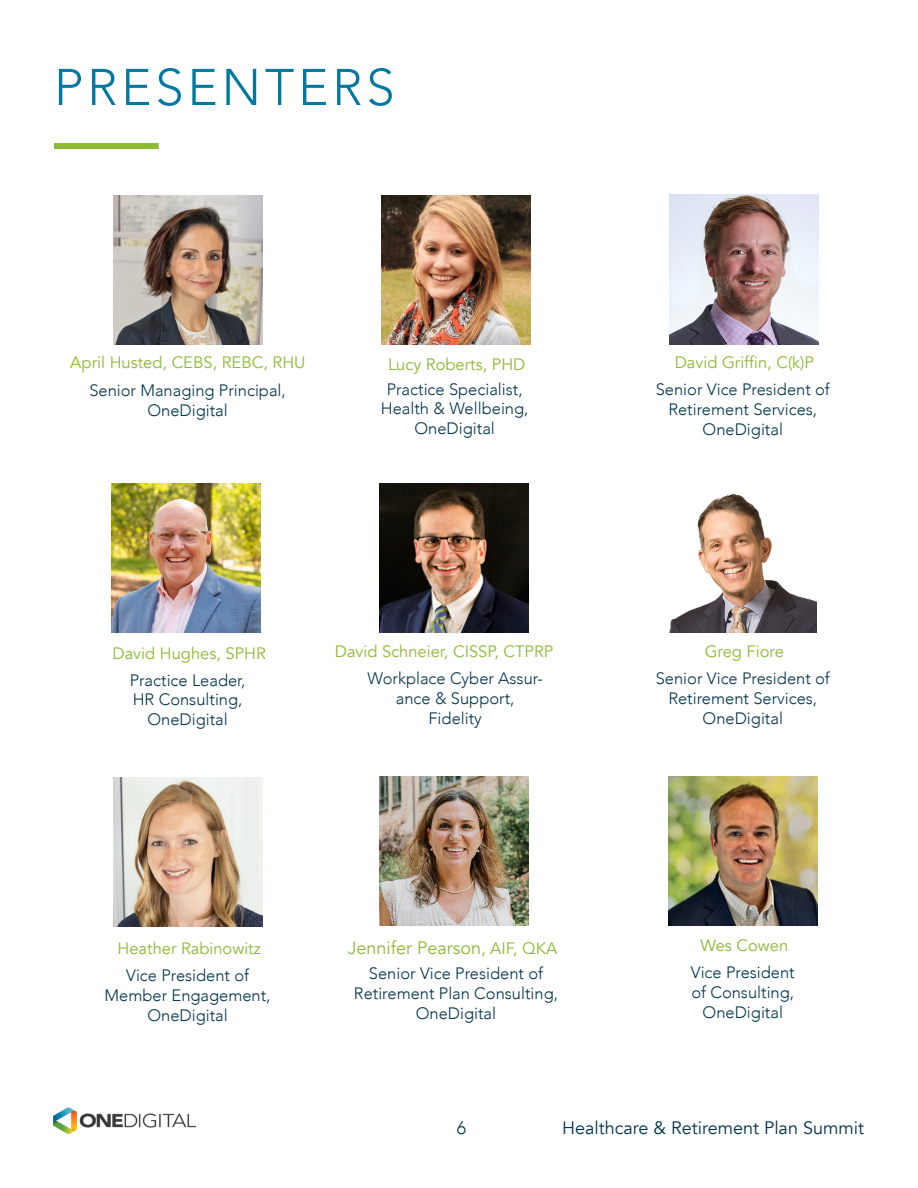
<style>
.page{position:relative;width:918px;height:1188px;background:#fff}
.page>*{position:absolute;margin:0;border:0;box-sizing:border-box;transform-origin:0 0}
.t1{font:300 51px "Avenir";letter-spacing:.075em;color:#0078a1}
.t2{font:18px "Avenir";color:#01344c}
.t3{font:18px "Avenir";color:#8db935}
.t4{font:300 18px "Avenir";color:#01344c}
.t5{font:300 16.5px/19.8px "Avenir";color:#01344c;text-align:center}
.t6{font:16.5px "Avenir";color:#8db935}
.s1{font-size:16.5px}
</style>
<div class="page">
<img style="left:54px;top:1107px;width:141px;height:27px">
<img style="left:379px;top:776px;width:149px;height:149px">
<img style="left:113px;top:195px;width:149px;height:149px">
<img style="left:669px;top:195px;width:149px;height:149px">
<img style="left:111px;top:484px;width:149px;height:149px">
<img style="left:379px;top:484px;width:149px;height:149px">
<img style="left:669px;top:493px;width:147px;height:140px">
<img style="left:114px;top:777px;width:149px;height:149px">
<img style="left:381px;top:195px;width:149px;height:149px">
<img style="left:669px;top:777px;width:149px;height:149px">
<div style="left:54px;top:143px;width:105px;height:6px;background:#8db935"></div>
<p class="t1" style="left:54px;top:57px;width:342px">PRESENTERS</p>
<p class="t6" style="left:70px;top:353px;width:237px">April Husted, CEBS, REBC, RHU</p>
<p class="t5" style="left:89px;top:380px;width:198px">Senior Managing Principal,</p>
<p class="t5" style="left:147px;top:400px;width:82px">OneDigital</p>
<p class="t6" style="left:388px;top:354px;width:139px">Lucy Roberts, PHD</p>
<p class="t5" style="left:387px;top:379px;width:137px">Practice Specialist,</p>
<p class="t5" style="left:381px;top:399px;width:149px">Health &amp; Wellbeing,</p>
<p class="t5" style="left:415px;top:419px;width:82px">OneDigital</p>
<p class="t6" style="left:112px;top:643px;width:155px">David Hughes, SPHR</p>
<p class="t5" style="left:130px;top:670px;width:117px">Practice Leader,</p>
<p class="t5" style="left:133px;top:690px;width:111px">HR Consulting,</p>
<p class="t5" style="left:147px;top:710px;width:82px">OneDigital</p>
<p class="t6" style="left:335px;top:642px;width:220px">David Schneier, CISSP, CTPRP</p>
<p class="t5" style="left:368px;top:668px;width:177px">Workplace Cyber Assur&shy;ance &amp; Support,</p>
<p class="t5" style="left:428px;top:708px;width:55px">Fidelity</p>
<p class="t6" style="left:118px;top:939px;width:145px">Heather Rabinowitz</p>
<p class="t5" style="left:126px;top:965px;width:124px">Vice President of</p>
<p class="t5" style="left:105px;top:985px;width:167px">Member Engagement,</p>
<p class="t5" style="left:147px;top:1005px;width:82px">OneDigital</p>
<p class="t3" style="left:348px;top:937px;width:211px">Jennifer Pearson<span class="s1">, AIF, QKA</span></p>
<p class="t5" style="left:369px;top:964px;width:176px">Senior Vice President of</p>
<p class="t5" style="left:354px;top:983px;width:206px">Retirement Plan Consulting,</p>
<p class="t5" style="left:416px;top:1003px;width:82px">OneDigital</p>
<p class="t6" style="left:675px;top:353px;width:141px">David Griffin, C(k)P</p>
<p class="t5" style="left:656px;top:379px;width:176px">Senior Vice President of<br>Retirement Services,</p>
<p class="t5" style="left:703px;top:419px;width:82px">OneDigital</p>
<p class="t6" style="left:705px;top:642px;width:81px">Greg Fiore</p>
<p class="t5" style="left:656px;top:668px;width:176px">Senior Vice President of</p>
<p class="t5" style="left:668px;top:688px;width:150px">Retirement Services,</p>
<p class="t5" style="left:703px;top:708px;width:82px">OneDigital</p>
<p class="t6" style="left:700px;top:936px;width:89px">Wes Cowen</p>
<p class="t5" style="left:691px;top:962px;width:105px">Vice President</p>
<p class="t5" style="left:691px;top:982px;width:104px">of Consulting,</p>
<p class="t5" style="left:703px;top:1002px;width:82px">OneDigital</p>
<p class="t4" style="left:457px;top:1117px;width:11px">6</p>
<p class="t2" style="left:562px;top:1117px;width:303px">Healthcare &amp; Retirement Plan Summit</p>
</div>
